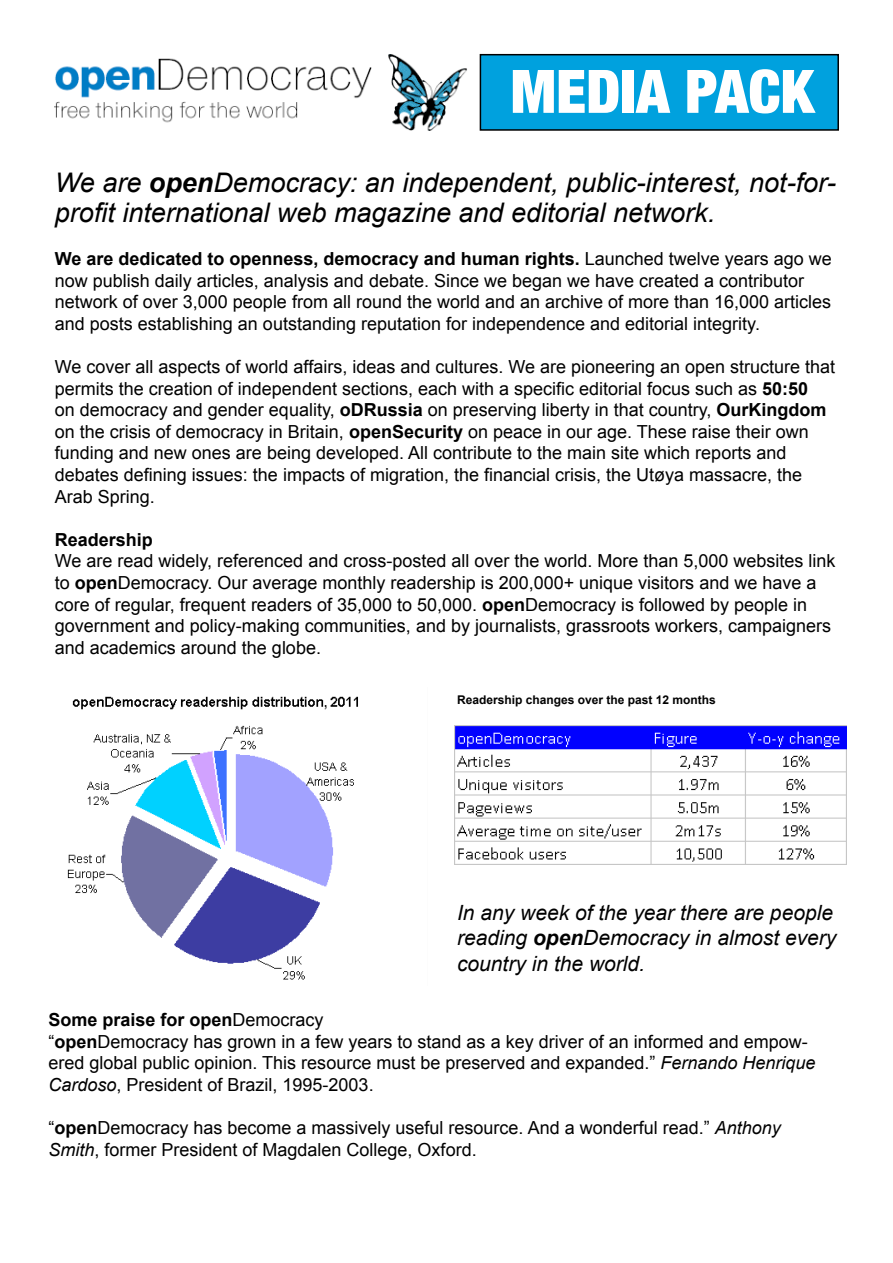
<style>
.page{position:relative;width:893px;height:1263px;background:#fff}
.page>*{position:absolute;margin:0;border:0;box-sizing:border-box;transform-origin:0 0}
.t1{font:900 condensed 60px "Helvetica Neue";color:#fff}
.t2{font:italic 27px/30px "Arial";color:#000}
.t3{font:italic 21px/25.5px "Arial";color:#000}
.t4{font:18px/21.6px "Arial";color:#000}
.t5{font:700 18px "Arial";color:#000}
.t6{font:700 12px "Arial";color:#000}
.s1{font-weight:700}
.s2{font-style:italic}
</style>
<div class="page">
<img style="left:67px;top:696px;width:291px;height:284px">
<img style="left:454px;top:725px;width:392px;height:139px">
<img style="left:54px;top:54px;width:413px;height:77px">
<div style="left:480px;top:55px;width:358px;height:75px;background:#00a1de"></div>
<div style="left:480px;top:54px;width:359px;height:77px;border:2px solid #000"></div>
<h1 class="t1" style="left:511px;top:55px;width:305px">MEDIA PACK</h1>
<h2 class="t2" style="left:55px;top:168px;width:782px">We are <span class="s1">open</span>Democracy: an independent, public-interest, not-for&shy;profit international web magazine and editorial network.</h2>
<p class="t4" style="left:55px;top:248px;width:778px"><span class="s1">We are dedicated to openness, democracy and human rights.</span> Launched twelve years ago we now publish daily articles, analysis and debate. Since we began we have created a contributor network of over 3,000 people from all round the world and an archive of more than 16,000 articles and posts establishing an outstanding reputation for independence and editorial integrity.</p>
<p class="t4" style="left:55px;top:356px;width:782px">We cover all aspects of world affairs, ideas and cultures. We are pioneering an open structure that permits the creation of independent sections, each with a specific editorial focus such as <span class="s1">50:50<br></span>on democracy and gender equality, <span class="s1">oDRussia</span> on preserving liberty in that country, <span class="s1">OurKingdom </span>on the crisis of democracy in Britain, <span class="s1">openSecurity</span> on peace in our age. These raise their own funding and new ones are being developed. All contribute to the main site which reports and debates defining issues: the impacts of migration, the financial crisis, the Utøya massacre, the Arab Spring.</p>
<p class="t5" style="left:55px;top:527px;width:100px">Readership</p>
<p class="t4" style="left:55px;top:550px;width:782px">We are read widely, referenced and cross-posted all over the world. More than 5,000 websites link to <span class="s1">open</span>Democracy. Our average monthly readership is 200,000+ unique visitors and we have a core of regular, frequent readers of 35,000 to 50,000. <span class="s1">open</span>Democracy is followed by people in government and policy-making communities, and by journalists, grassroots workers, campaigners and academics around the globe.</p>
<p class="t6" style="left:457px;top:692px;width:260px">Readership changes over the past 12 months</p>
<p class="t3" style="left:457px;top:900px;width:381px">In any week of the year there are people reading <span class="s1">open</span>Democracy in almost every country in the world.</p>
<p class="t4" style="left:48px;top:1009px;width:769px"><span class="s1">Some praise for open</span>Democracy<br>“<span class="s1">open</span>Democracy has grown in a few years to stand as a key driver of an informed and empow&shy;ered global public opinion. This resource must be preserved and expanded.” <span class="s2">Fernando Henrique Cardoso</span>, President of Brazil, 1995-2003.</p>
<p class="t4" style="left:48px;top:1117px;width:734px">“<span class="s1">open</span>Democracy has become a massively useful resource. And a wonderful read.” <span class="s2">Anthony<br>Smith</span>, former President of Magdalen College, Oxford.</p>
</div>
